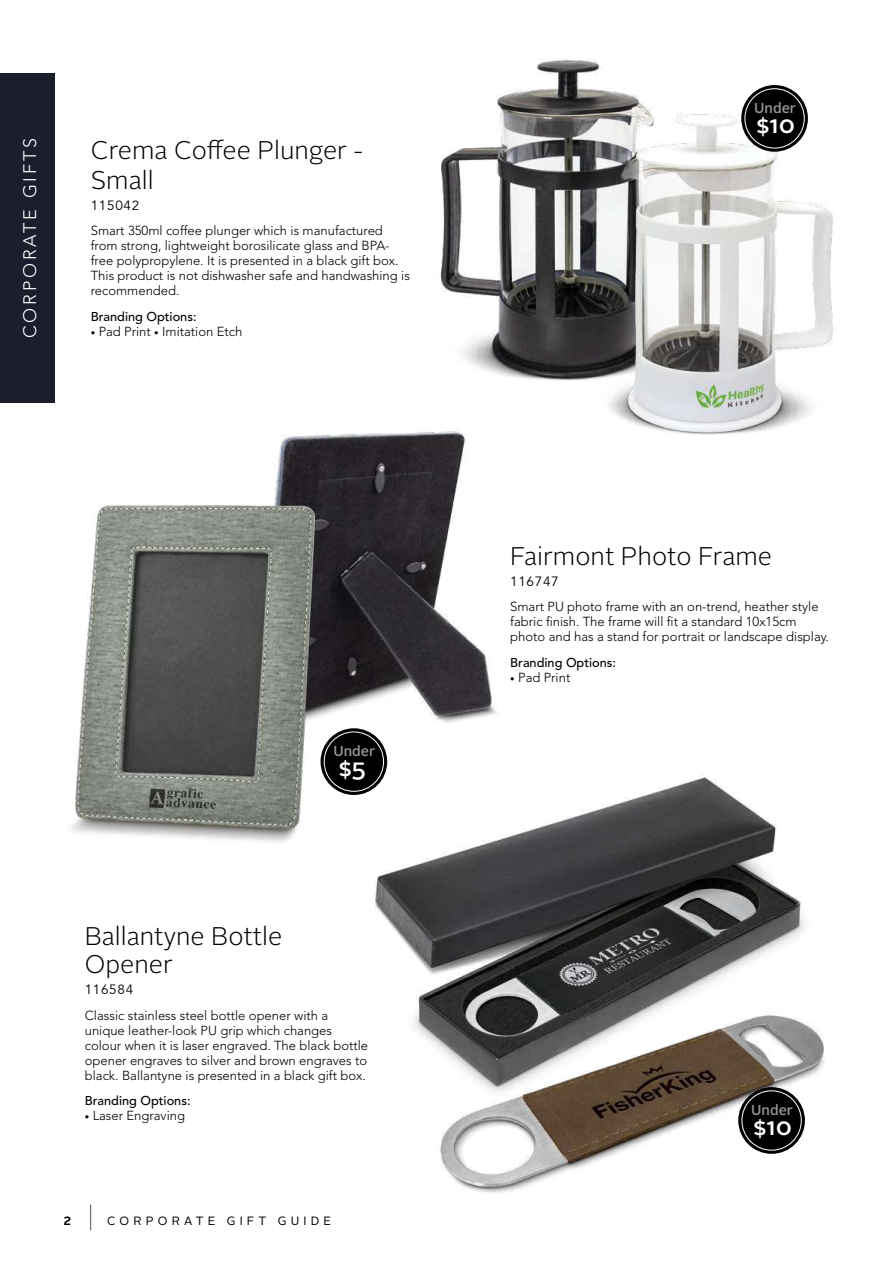
<style>
.page{position:relative;width:893px;height:1263px;background:#fff}
.page>*{position:absolute;margin:0;border:0;box-sizing:border-box;transform-origin:0 0}
.t1{font:100 27px "Alright Sans";color:#000}
.t2{font:300 25.5px/30px "Alright Sans";color:#000}
.t3{font:500 24.3px "Alright Sans";color:#fff}
.t4{font:300 18px "Avenir";letter-spacing:.16em;color:#fff}
.t5{font:500 14.4px "Alright Sans";color:#949598}
.t6{font:13.5px "Avenir";letter-spacing:.05em;color:#000}
.t7{font:300 13.05px/15px "Avenir";color:#000}
.t8{font:500 12.75px "Avenir";color:#000}
.t9{font:12px "Alright Sans";letter-spacing:.35em;color:#000}
.t10{font:700 12px "Alright Sans";color:#000}
.s1{font-size:9px}
</style>
<div class="page">
<img style="left:440px;top:59px;width:204px;height:322px">
<img style="left:597px;top:106px;width:236px;height:329px">
<img style="left:277px;top:431px;width:220px;height:320px">
<img style="left:71px;top:473px;width:298px;height:369px">
<img style="left:363px;top:768px;width:442px;height:272px">
<img style="left:429px;top:998px;width:396px;height:195px">
<div style="left:741px;top:85px;width:67px;height:67px;background:#000;border-radius:50%"></div>
<div style="left:745px;top:89px;width:59px;height:59px;border:1px solid #fff;border-radius:50%"></div>
<div style="left:321px;top:728px;width:66px;height:67px;background:#000;border-radius:50%"></div>
<div style="left:324px;top:732px;width:60px;height:59px;border:1px solid #fff;border-radius:50%"></div>
<div style="left:738px;top:1087px;width:67px;height:67px;background:#000;border-radius:50%"></div>
<div style="left:742px;top:1091px;width:59px;height:59px;border:1px solid #fff;border-radius:50%"></div>
<div style="left:0;top:73px;width:54px;height:330px;background:#1b1e2d"></div>
<h3 class="t4" style="left:19px;top:338px;width:202px;rotate:-90deg">CORPORATE GIFTS</h3>
<h2 class="t2" style="left:91px;top:136px;width:274px">Crema Coffee Plunger -<br>Small</h2>
<p class="t6" style="left:91px;top:198px;width:50px">115042</p>
<p class="t7" style="left:91px;top:224px;width:321px">Smart 350ml coffee plunger which is manufactured from strong, lightweight borosilicate glass and BPA&shy;free polypropylene. It is presented in a black gift box.<br>This product is not dishwasher safe and handwashing is recommended.</p>
<p class="t8" style="left:91px;top:309px;width:107px">Branding Options:</p>
<p class="t7" style="left:91px;top:324px;width:153px"><span class="s1">•</span> Pad Print <span class="s1">•</span> Imitation Etch</p>
<p class="t5" style="left:333px;top:741px;width:43px">Under</p>
<h3 class="t3" style="left:338px;top:750px;width:29px">$5</h3>
<h2 class="t2" style="left:85px;top:922px;width:199px;line-height:28.5px">Ballantyne Bottle<br>Opener</h2>
<p class="t6" style="left:85px;top:982px;width:50px">116584</p>
<p class="t7" style="left:85px;top:1007px;width:285px">Classic stainless steel bottle opener with a unique leather-look PU grip which changes colour when it is laser engraved. The black bottle opener engraves to silver and brown engraves to black. Ballantyne is presented in a black gift box.</p>
<p class="t8" style="left:85px;top:1093px;width:107px">Branding Options:</p>
<p class="t7" style="left:85px;top:1108px;width:102px"><span class="s1">•</span> Laser Engraving</p>
<p class="t10" style="left:64px;top:1212px;width:9px">2</p>
<h1 class="t1" style="left:87px;top:1197px;width:8px">|</h1>
<p class="t9" style="left:107px;top:1212px;width:225px">CORPORATE GIFT GUIDE</p>
<p class="t5" style="left:754px;top:98px;width:43px">Under</p>
<h3 class="t3" style="left:756px;top:107px;width:40px">$10</h3>
<h2 class="t2" style="left:510px;top:541px;width:263px">Fairmont Photo Frame</h2>
<p class="t6" style="left:510px;top:573px;width:50px">116747</p>
<p class="t7" style="left:510px;top:599px;width:320px">Smart PU photo frame with an on-trend, heather style fabric finish. The frame will fit a standard 10x15cm photo and has a stand for portrait or landscape display.</p>
<p class="t8" style="left:510px;top:655px;width:107px">Branding Options:</p>
<p class="t7" style="left:510px;top:670px;width:62px"><span class="s1">•</span> Pad Print</p>
<p class="t5" style="left:751px;top:1100px;width:43px">Under</p>
<h3 class="t3" style="left:753px;top:1109px;width:40px">$10</h3>
</div>
